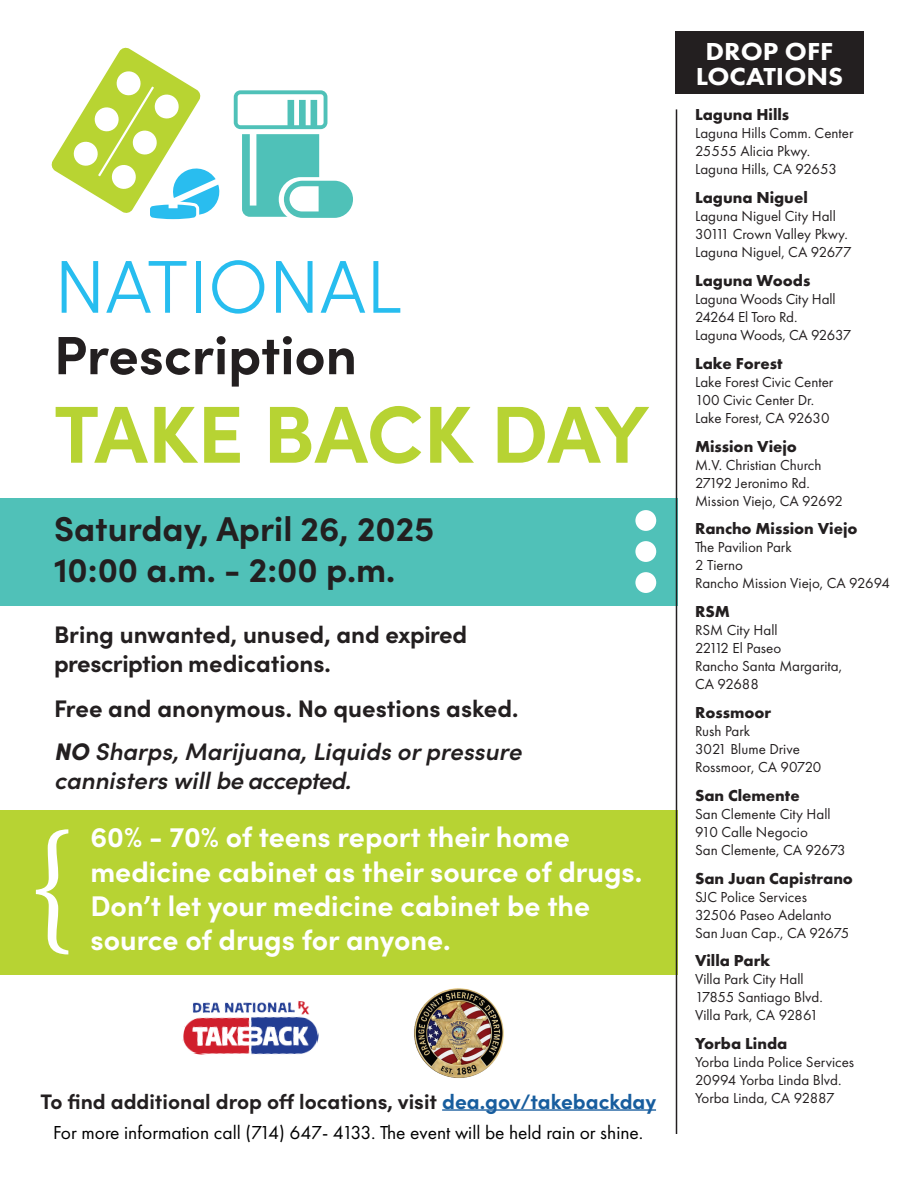
<style>
.page{position:relative;width:918px;height:1188px;background:#fff}
.page>*{position:absolute;margin:0;border:0;box-sizing:border-box;transform-origin:0 0}
.t1{font:142.5px "Minion Pro";color:#fff}
.t2{font:700 81px "Sofia Pro";letter-spacing:-.005em;color:#b7d333}
.t3{font:300 75px "Sofia Pro";color:#27bdef}
.t4{font:700 54px "Sofia Pro";color:#231f20}
.t5{font:700 34.5px/41.4px "Sofia Pro";color:#231f20}
.t6{font:700 28.5px/34.2px "Sofia Pro";color:#fff}
.t7{font:800 25.5px/25.5px "Futura PT";color:#fff;text-align:center;scale:1.07 1}
.t8{font:700 24px/42.3px "Sofia Pro";color:#231f20}
.t9{font:italic 600 24px "Sofia Pro";letter-spacing:-.01em;color:#231f20}
.t10{font:700 21px "Sofia Pro";color:#231f20}
.t11{font:19.5px "Futura PT";color:#000}
.t12{font:700 16.5px "Futura PT";color:#231f20}
.t13{font:15px/18px "Futura PT";color:#231f20}
.s1{font-weight:900;font-style:italic}
.s2{font-weight:600;font-style:italic}
.s3{color:#175d9e}
</style>
<div class="page">
<div style="left:284px;top:181px;width:69px;height:37px;background:#4fc1b8;border-radius:19px"></div>
<svg style="left:234px;top:90px;width:93px;height:127px"></svg>
<svg style="left:52px;top:48px;width:168px;height:172px"></svg>
<div style="left:0;top:499px;width:677px;height:107px;background:#50c1b8"></div>
<div style="left:0;top:810px;width:677px;height:164px;background:#b7d333"></div>
<div style="left:676px;top:32px;width:188px;height:62px;background:#231f20"></div>
<img style="left:414px;top:988px;width:90px;height:90px">
<hr style="left:676px;top:109px;width:1px;height:1025px;background:#231f20">
<div style="left:635px;top:510px;width:21px;height:21px;background:#fff;border-radius:50%"></div>
<div style="left:635px;top:541px;width:21px;height:21px;background:#fff;border-radius:50%"></div>
<div style="left:635px;top:572px;width:21px;height:21px;background:#fff;border-radius:50%"></div>
<img style="left:182px;top:1001px;width:137px;height:54px">
<hr style="left:442px;top:1109px;width:214px;height:2px;background:#175d9e">
<h3 class="t3" style="left:54px;top:232px;width:350px">NATIONAL</h3>
<h3 class="t4" style="left:54px;top:314px;width:305px">Prescription</h3>
<h2 class="t2" style="left:54px;top:372px;width:597px">TAKE BACK DAY</h2>
<h3 class="t5" style="left:54px;top:505px;width:382px">Saturday, April 26, 2025<br>10:00 a.m. - 2:00 p.m.</h3>
<h3 class="t8" style="left:54px;top:618px;width:415px;line-height:28.8px">Bring unwanted, unused, and expired prescription medications.</h3>
<h3 class="t8" style="left:54px;top:686px;width:469px">Free and anonymous. No questions asked.<br><span class="s1">NO</span> <span class="s2">Sharps, Marijuana, Liquids or pressure</span></h3>
<h3 class="t9" style="left:54px;top:762px;width:298px">cannisters will be accepted.</h3>
<h1 class="t1" style="left:27px;top:789px;width:51px">{</h1>
<h3 class="t6" style="left:90px;top:818px;width:553px">60% - 70% of teens report their home medicine cabinet as their source of drugs.<br>Don’t let your medicine cabinet be the source of drugs for anyone.</h3>
<h3 class="t10" style="left:40px;top:1085px;width:617px">To find additional drop off locations, visit <span class="s3">dea.gov/takebackday</span></h3>
<h3 class="t11" style="left:53px;top:1121px;width:592px">For more information call (714) 647- 4133. The event will be held rain or shine.</h3>
<h3 class="t7" style="left:696px;top:38px;width:139px">DROP OFF<br>LOCATIONS</h3>
<p class="t12" style="left:695px;top:104px;width:96px">Laguna Hills</p>
<p class="t13" style="left:695px;top:124px;width:160px">Laguna Hills Comm. Center<br>25555 Alicia Pkwy.<br>Laguna Hills, CA 92653</p>
<p class="t12" style="left:695px;top:187px;width:114px">Laguna Niguel</p>
<p class="t13" style="left:695px;top:207px;width:158px">Laguna Niguel City Hall<br>30111 Crown Valley Pkwy.<br>Laguna Niguel, CA 92677</p>
<p class="t12" style="left:695px;top:270px;width:117px">Laguna Woods</p>
<p class="t13" style="left:695px;top:290px;width:158px">Laguna Woods City Hall<br>24264 El Toro Rd.<br>Laguna Woods, CA 92637</p>
<p class="t12" style="left:695px;top:353px;width:89px">Lake Forest</p>
<p class="t13" style="left:695px;top:373px;width:140px">Lake Forest Civic Center<br>100 Civic Center Dr.<br>Lake Forest, CA 92630</p>
<p class="t12" style="left:695px;top:435px;width:104px">Mission Viejo</p>
<p class="t13" style="left:695px;top:455px;width:150px">M.V. Christian Church<br>27192 Jeronimo Rd.<br>Mission Viejo, CA 92692</p>
<p class="t12" style="left:695px;top:518px;width:164px">Rancho Mission Viejo</p>
<p class="t13" style="left:695px;top:538px;width:197px">The Pavilion Park<br>2 Tierno<br>Rancho Mission Viejo, CA 92694</p>
<p class="t12" style="left:695px;top:601px;width:36px">RSM</p>
<p class="t13" style="left:695px;top:621px;width:149px">RSM City Hall<br>22112 El Paseo<br>Rancho Santa Margarita,<br>CA 92688</p>
<p class="t12" style="left:695px;top:702px;width:78px">Rossmoor</p>
<p class="t13" style="left:695px;top:722px;width:128px">Rush Park<br>3021 Blume Drive<br>Rossmoor, CA 90720</p>
<p class="t12" style="left:695px;top:785px;width:106px">San Clemente</p>
<p class="t13" style="left:695px;top:805px;width:152px">San Clemente City Hall<br>910 Calle Negocio<br>San Clemente, CA 92673</p>
<p class="t12" style="left:695px;top:867px;width:160px">San Juan Capistrano</p>
<p class="t13" style="left:695px;top:887px;width:156px">SJC Police Services<br>32506 Paseo Adelanto<br>San Juan Cap., CA 92675</p>
<p class="t12" style="left:695px;top:950px;width:77px">Villa Park</p>
<p class="t13" style="left:695px;top:970px;width:129px">Villa Park City Hall<br>17855 Santiago Blvd.<br>Villa Park, CA 92861</p>
<p class="t12" style="left:695px;top:1033px;width:94px">Yorba Linda</p>
<p class="t13" style="left:695px;top:1053px;width:161px">Yorba Linda Police Services<br>20994 Yorba Linda Blvd.<br>Yorba Linda, CA 92887</p>
</div>
